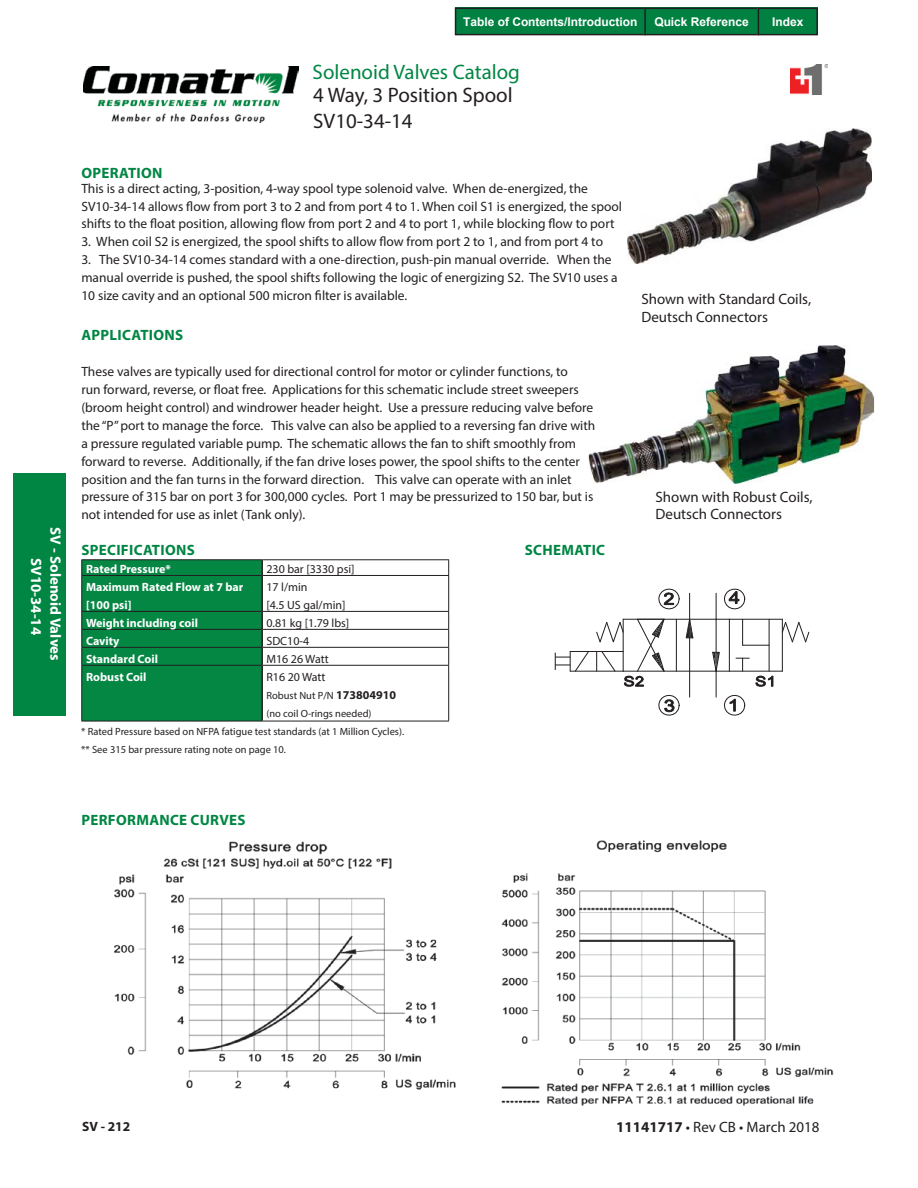
<style>
.page{position:relative;width:918px;height:1188px;background:#fff}
.page>*{position:absolute;margin:0;border:0;box-sizing:border-box;transform-origin:0 0}
.t1{font:21px/25.5px "Myriad Pro";color:#231f20}
.t2{font:21px "Myriad Pro";color:#008643}
.t3{font:15px/18px "Myriad Pro";color:#231f20}
.t4{font:700 15px "Myriad Pro";letter-spacing:.02em;color:#008643}
.t5{font:700 15px "Myriad Pro";color:#fff}
.t6{font:13.5px/18px "Myriad Pro";color:#231f20}
.t7{font:700 13.5px "Myriad Pro";color:#231f20}
.t8{font:700 12px/18px "Myriad Pro";color:#fff}
.t9{font:12px/18px "Myriad Pro";color:#231f20}
.t10{font:700 12px "Arial";color:#fff}
.t11{font:10.5px "Myriad Pro";color:#231f20}
.s1{font-weight:700;font-size:12px}
.s2{font-weight:700}
</style>
<div class="page">
<div style="left:13px;top:473px;width:53px;height:242px;background:#008643"></div>
<img style="left:83px;top:67px;width:215px;height:55px">
<img style="left:790px;top:65px;width:38px;height:30px">
<img style="left:589px;top:345px;width:285px;height:139px">
<svg style="left:589px;top:402px;width:6px;height:30px"></svg>
<img style="left:627px;top:129px;width:245px;height:134px">
<hr style="left:782px;top:619px;width:1px;height:52px;background:#231f20">
<svg style="left:782px;top:622px;width:27px;height:20px"></svg>
<hr style="left:729px;top:619px;width:1px;height:52px;background:#231f20">
<hr style="left:676px;top:619px;width:1px;height:52px;background:#231f20">
<hr style="left:570px;top:671px;width:53px;height:1px;background:#231f20">
<hr style="left:570px;top:651px;width:53px;height:1px;background:#231f20">
<hr style="left:623px;top:671px;width:93px;height:1px;background:#231f20">
<hr style="left:729px;top:671px;width:53px;height:1px;background:#231f20">
<hr style="left:729px;top:619px;width:53px;height:1px;background:#231f20">
<hr style="left:769px;top:619px;width:1px;height:52px;background:#231f20">
<hr style="left:716px;top:619px;width:1px;height:52px;background:#231f20">
<hr style="left:689px;top:619px;width:1px;height:52px;background:#231f20">
<svg style="left:686px;top:593px;width:7px;height:45px"></svg>
<svg style="left:689px;top:672px;width:1px;height:25px"></svg>
<hr style="left:623px;top:619px;width:93px;height:1px;background:#231f20">
<svg style="left:659px;top:694px;width:20px;height:22px"></svg>
<svg style="left:659px;top:588px;width:20px;height:22px"></svg>
<svg style="left:716px;top:589px;width:53px;height:57px"></svg>
<svg style="left:712px;top:652px;width:61px;height:64px"></svg>
<svg style="left:596px;top:619px;width:69px;height:68px"></svg>
<svg style="left:555px;top:651px;width:34px;height:21px"></svg>
<hr style="left:262px;top:559px;width:187px;height:1px;background:#231f20">
<svg style="left:448px;top:560px;width:1px;height:15px"></svg>
<hr style="left:262px;top:575px;width:187px;height:1px;background:#231f20">
<hr style="left:448px;top:576px;width:1px;height:35px;background:#231f20">
<hr style="left:262px;top:611px;width:187px;height:1px;background:#231f20">
<hr style="left:262px;top:629px;width:187px;height:1px;background:#231f20">
<hr style="left:262px;top:647px;width:187px;height:1px;background:#231f20">
<svg style="left:448px;top:612px;width:1px;height:53px"></svg>
<hr style="left:262px;top:665px;width:187px;height:1px;background:#231f20">
<hr style="left:448px;top:666px;width:1px;height:55px;background:#231f20">
<hr style="left:262px;top:721px;width:187px;height:1px;background:#231f20">
<hr style="left:81px;top:559px;width:181px;height:1px;background:#231f20">
<svg style="left:81px;top:560px;width:182px;height:161px;background:#068242"></svg>
<hr style="left:81px;top:665px;width:181px;height:1px;background:#231f20">
<hr style="left:81px;top:666px;width:1px;height:55px;background:#231f20">
<hr style="left:81px;top:721px;width:181px;height:1px;background:#231f20">
<img style="left:114px;top:841px;width:342px;height:249px">
<img style="left:501px;top:840px;width:333px;height:266px">
<div style="left:455px;top:8px;width:191px;height:27px;background:#008141"></div>
<div style="left:455px;top:8px;width:191px;height:27px;border:1px solid #231f20"></div>
<div style="left:644px;top:8px;width:115px;height:27px;background:#008141"></div>
<div style="left:644px;top:8px;width:115px;height:27px;border:1px solid #231f20"></div>
<div style="left:758px;top:8px;width:60px;height:27px;background:#008141"></div>
<div style="left:758px;top:8px;width:60px;height:27px;border:1px solid #231f20"></div>
<p class="t5" style="left:42px;top:558px;width:79px;rotate:90deg">SV10-34-14</p>
<p class="t5" style="left:61px;top:527px;width:135px;rotate:90deg">SV - Solenoid Valves</p>
<p class="t10" style="left:463px;top:15px;width:176px">Table of Contents/Introduction</p>
<p class="t10" style="left:654px;top:15px;width:96px">Quick Reference</p>
<p class="t10" style="left:772px;top:15px;width:33px">Index</p>
<h1 class="t2" style="left:313px;top:64px;width:209px">Solenoid Valves Catalog</h1>
<p class="t4" style="left:82px;top:167px;width:82px">OPERATION</p>
<h1 class="t1" style="left:313px;top:84px;width:201px">4 Way, 3 Position Spool<br>SV10-34-14</h1>
<p class="t6" style="left:81px;top:180px;width:542px">This is a direct acting, 3-position, 4-way spool type solenoid valve. When de-energized, the<br>SV10-34-14 allows flow from port 3 to 2 and from port 4 to 1. When coil S1 is energized, the spool shifts to the float position, allowing flow from port 2 and 4 to port 1, while blocking flow to port</p>
<p class="t6" style="left:81px;top:234px;width:523px">3. When coil S2 is energized, the spool shifts to allow flow from port 2 to 1, and from port 4 to</p>
<p class="t6" style="left:81px;top:252px;width:538px">3. The SV10-34-14 comes standard with a one-direction, push-pin manual override. When the manual override is pushed, the spool shifts following the logic of energizing S2. The SV10 uses a<br>10 size cavity and an optional 500 micron filter is available.</p>
<p class="t4" style="left:82px;top:329px;width:103px">APPLICATIONS</p>
<p class="t6" style="left:81px;top:363px;width:515px">These valves are typically used for directional control for motor or cylinder functions, to<br>run forward, reverse, or float free. Applications for this schematic include street sweepers (broom height control) and windrower header height. Use a pressure reducing valve before the “P” port to manage the force. This valve can also be applied to a reversing fan drive with a pressure regulated variable pump. The schematic allows the fan to shift smoothly from forward to reverse. Additionally, if the fan drive loses power, the spool shifts to the center position and the fan turns in the forward direction. This valve can operate with an inlet pressure of 315 bar on port 3 for 300,000 cycles. Port 1 may be pressurized to 150 bar, but is not intended for use as inlet (Tank only).</p>
<p class="t4" style="left:82px;top:545px;width:115px">SPECIFICATIONS</p>
<p class="t4" style="left:525px;top:545px;width:82px">SCHEMATIC</p>
<p class="t8" style="left:86px;top:561px;width:86px">Rated Pressure*</p>
<p class="t9" style="left:266px;top:561px;width:90px">230 bar [3330 psi]</p>
<p class="t8" style="left:86px;top:579px;width:159px">Maximum Rated Flow at 7 bar [100 psi]</p>
<p class="t9" style="left:266px;top:579px;width:81px">17 l/min<br>[4.5 US gal/min]</p>
<p class="t8" style="left:86px;top:615px;width:114px">Weight including coil</p>
<p class="t9" style="left:266px;top:615px;width:84px">0.81 kg [1.79 lbs]</p>
<p class="t8" style="left:86px;top:633px;width:35px">Cavity</p>
<p class="t9" style="left:266px;top:633px;width:44px">SDC10-4</p>
<p class="t8" style="left:86px;top:651px;width:74px">Standard Coil</p>
<p class="t9" style="left:266px;top:651px;width:64px">M16 26 Watt</p>
<p class="t8" style="left:86px;top:669px;width:62px">Robust Coil</p>
<p class="t9" style="left:266px;top:669px;width:61px">R16 20 Watt</p>
<p class="t11" style="left:266px;top:692px;width:131px">Robust Nut P/N <span class="s1">173804910</span></p>
<p class="t11" style="left:266px;top:710px;width:107px">(no coil O-rings needed)</p>
<p class="t11" style="left:81px;top:727px;width:325px">* Rated Pressure based on NFPA fatigue test standards (at 1 Million Cycles).</p>
<p class="t11" style="left:81px;top:745px;width:206px">** See 315 bar pressure rating note on page 10.</p>
<p class="t3" style="left:641px;top:291px;width:171px">Shown with Standard Coils,<br>Deutsch Connectors</p>
<p class="t3" style="left:656px;top:488px;width:159px">Shown with Robust Coils,<br>Deutsch Connectors</p>
<p class="t4" style="left:82px;top:814px;width:166px">PERFORMANCE CURVES</p>
<p class="t7" style="left:82px;top:1122px;width:50px">SV - 212</p>
<p class="t3" style="left:616px;top:1119px;width:205px"><span class="s2">11141717</span> • Rev CB • March 2018</p>
</div>
